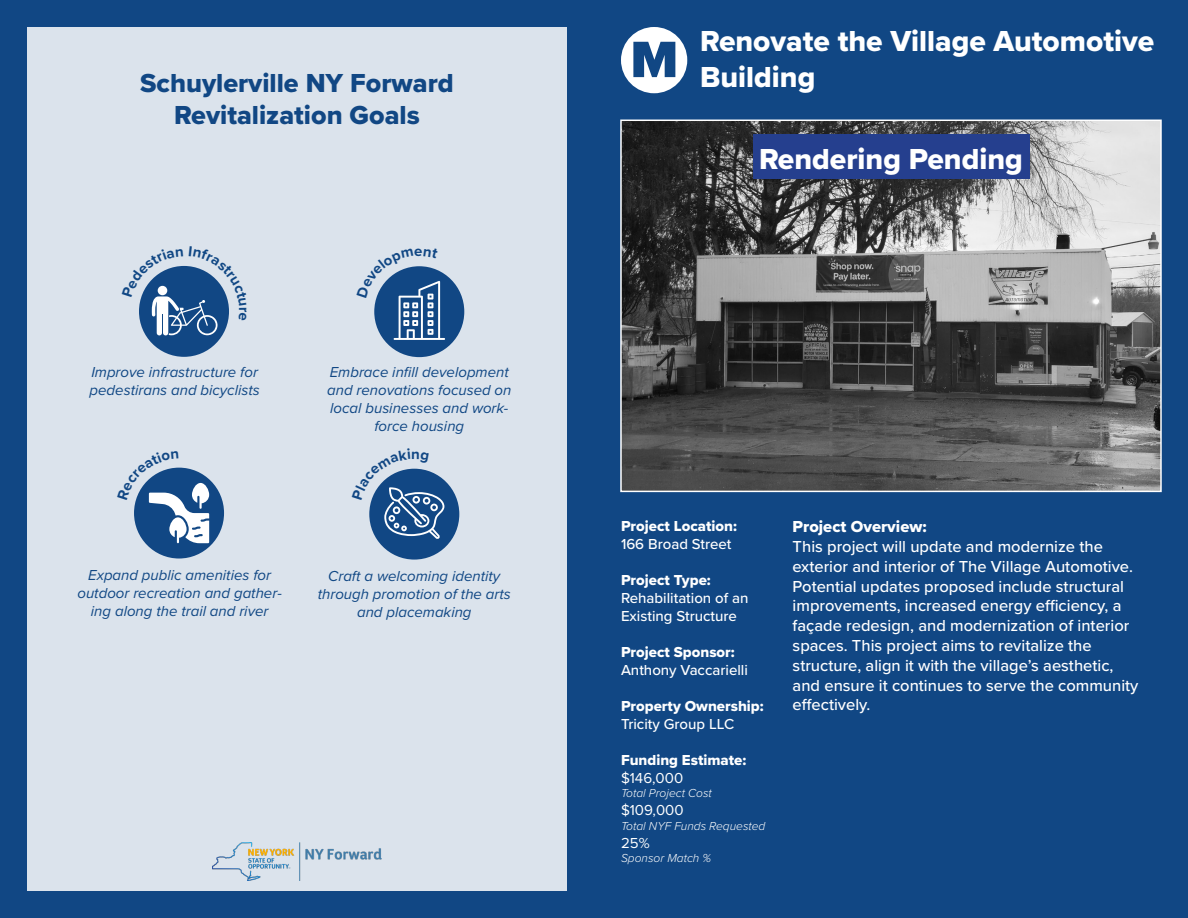
<style>
.page{position:relative;width:1188px;height:918px;background:#dbe3ec}
.page>*{position:absolute;margin:0;border:0;box-sizing:border-box;transform-origin:0 0}
.t1{font:900 52.95px "Proxima Nova";color:#114784}
.t2{font:30px/36px "Proxima Nova Extrabld";color:#fff}
.t3{font:27px/32.4px "Proxima Nova Extrabld";color:#114784;text-align:center}
.t4{font:500 16.5px/19.8px "Proxima Nova";color:#fff}
.t5{font:16.5px "Proxima Nova Extrabld";color:#fff}
.t6{font:italic 15px/18px "Proxima Nova";color:#104784;text-align:center}
.t7{font:500 15px/18px "Proxima Nova";color:#fff}
.t8{font:15px "Proxima Nova Extrabld";color:#fff}
.t9{font:15px "Proxima Nova";color:#fff}
.t10{font:700 15px "Proxima Nova";color:#114784}
.t11{font:italic 300 12px "Proxima Nova";color:#fff}
</style>
<div class="page">
<div style="left:594px;top:0;width:594px;height:918px;background:#114784"></div>
<div style="left:0;top:0;width:27px;height:918px;background:#114784"></div>
<div style="left:567px;top:0;width:27px;height:918px;background:#114784"></div>
<div style="left:27px;top:891px;width:540px;height:27px;background:#114784"></div>
<div style="left:27px;top:0;width:540px;height:27px;background:#114784"></div>
<img style="left:623px;top:123px;width:536px;height:366px">
<div style="left:620px;top:120px;width:542px;height:372px;border:2px solid #fff"></div>
<div style="left:753px;top:134px;width:276px;height:45px;background:#253f8e"></div>
<img style="left:212px;top:842px;width:170px;height:38px">
<div style="left:139px;top:266px;width:90px;height:91px;background:#114784;border-radius:50%"></div>
<div style="left:374px;top:266px;width:90px;height:91px;background:#114784;border-radius:50%"></div>
<div style="left:369px;top:469px;width:90px;height:91px;background:#114784;border-radius:50%"></div>
<div style="left:134px;top:468px;width:90px;height:91px;background:#114784;border-radius:50%"></div>
<div style="left:621px;top:27px;width:66px;height:66px;background:#fff;border-radius:50%"></div>
<svg style="left:369px;top:468px;width:75px;height:71px"></svg>
<svg style="left:139px;top:266px;width:90px;height:69px"></svg>
<svg style="left:374px;top:266px;width:71px;height:74px"></svg>
<svg style="left:134px;top:467px;width:75px;height:76px"></svg>
<h3 class="t3" style="left:140px;top:66px;width:315px">Schuylerville NY Forward<br>Revitalization Goals</h3>
<p class="t10" style="left:414px;top:240px;width:10px">e</p>
<p class="t6" style="left:90px;top:363px;width:172px;text-align:left">Improve infrastructure for pedestirans and bicyclists</p>
<p class="t6" style="left:327px;top:363px;width:186px">Embrace infill development and renovations focused on local businesses and work&shy;force housing</p>
<p class="t6" style="left:77px;top:565px;width:206px">Expand public amenities for outdoor recreation and gather&shy;ing along the trail and river</p>
<p class="t6" style="left:318px;top:566px;width:195px">Craft a welcoming identity through promotion of the arts and placemaking</p>
<p class="t1" style="left:631px;top:20px;width:49px">M</p>
<p class="t2" style="left:700px;top:22px;width:456px">Renovate the Village Automotive<br>Building</p>
<p class="t2" style="left:759px;top:140px;width:265px">Rendering Pending</p>
<p class="t8" style="left:621px;top:515px;width:117px">Project Location:</p>
<p class="t7" style="left:621px;top:534px;width:112px">166 Broad Street</p>
<p class="t8" style="left:621px;top:569px;width:91px">Project Type:</p>
<p class="t7" style="left:621px;top:588px;width:129px">Rehabilitation of an<br>Existing Structure</p>
<p class="t8" style="left:621px;top:641px;width:115px">Project Sponsor:</p>
<p class="t7" style="left:621px;top:660px;width:128px">Anthony Vaccarielli</p>
<p class="t8" style="left:621px;top:695px;width:144px">Property Ownership:</p>
<p class="t7" style="left:621px;top:714px;width:115px">Tricity Group LLC</p>
<p class="t8" style="left:621px;top:749px;width:127px">Funding Estimate:</p>
<p class="t9" style="left:621px;top:767px;width:64px">$146,000</p>
<p class="t11" style="left:621px;top:784px;width:92px">Total Project Cost</p>
<p class="t9" style="left:621px;top:799px;width:64px">$109,000</p>
<p class="t11" style="left:621px;top:817px;width:146px">Total NYF Funds Requested</p>
<p class="t9" style="left:621px;top:832px;width:30px">25%</p>
<p class="t11" style="left:621px;top:849px;width:92px">Sponsor Match %</p>
<p class="t5" style="left:793px;top:514px;width:135px">Project Overview:</p>
<p class="t4" style="left:793px;top:536px;width:347px">This project will update and modernize the exterior and interior of The Village Automotive.<br>Potential updates proposed include structural improvements, increased energy efficiency, a façade redesign, and modernization of interior spaces. This project aims to revitalize the structure, align it with the village’s aesthetic, and ensure it continues to serve the community effectively.</p>
</div>
